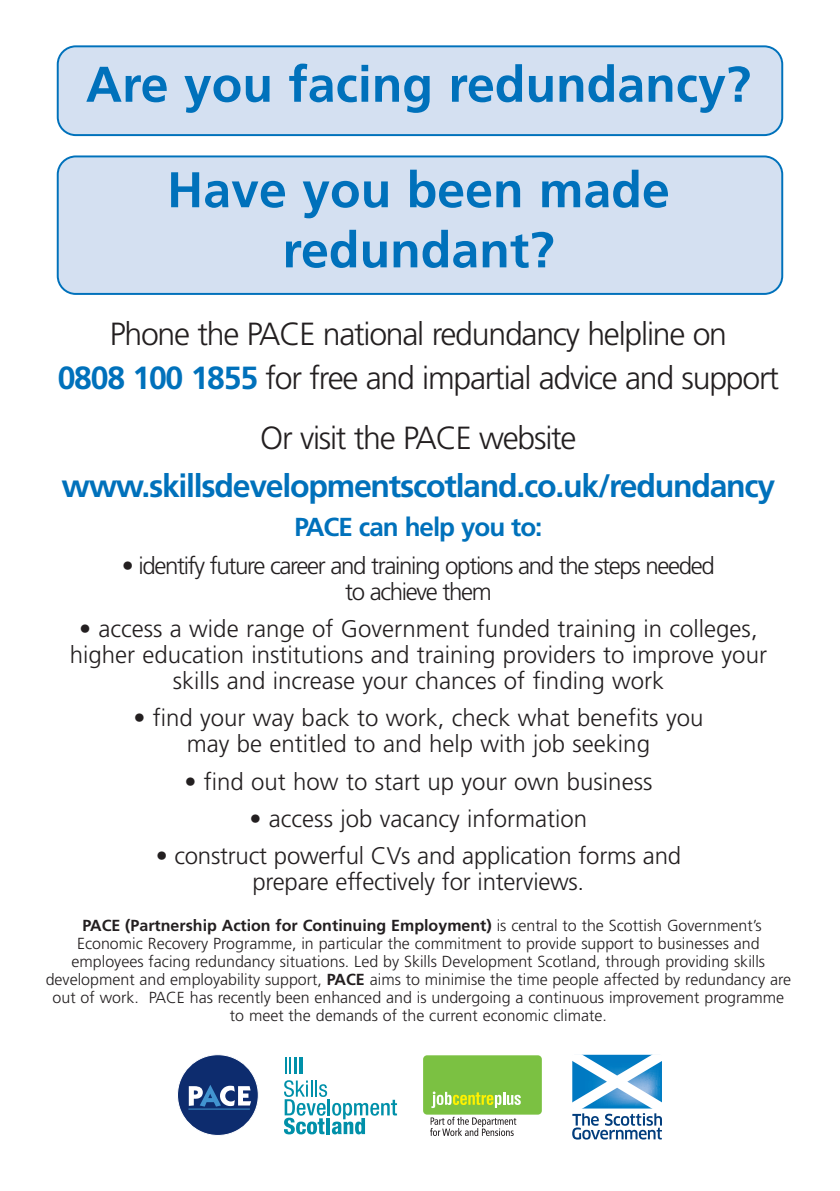
<style>
.page{position:relative;width:840px;height:1191px;background:#fff}
.page>*{position:absolute;margin:0;border:0;box-sizing:border-box;transform-origin:0 0}
.t1{font:700 50px/105.4px "Frutiger";color:#0071bb;text-align:center}
.t2{font:300 32px/44px "Frutiger";letter-spacing:-.04em;color:#231f20;text-align:center}
.t3{font:700 32px "Frutiger";letter-spacing:-.04em;color:#0071bb}
.t4{font:700 26px "Frutiger";letter-spacing:-.04em;color:#0071bb}
.t5{font:300 24px/26px "Frutiger";color:#231f20;text-align:center}
.t6{font:300 24px/26px "Frutiger";letter-spacing:-.055em;color:#231f20;text-align:center}
.t7{font:300 16px/18px "Frutiger";color:#231f20;text-align:center}
.s1{font-weight:700;color:#0071bb}
.s2{font-weight:700}
</style>
<div class="page">
<div style="left:57px;top:45px;width:725px;height:91px;background:#d4e0f1"></div>
<svg style="left:57px;top:155px;width:725px;height:140px;background:#c8daee"></svg>
<svg style="left:285px;top:1057px;width:11px;height:16px"></svg>
<svg style="left:299px;top:1057px;width:3px;height:16px"></svg>
<svg style="left:284px;top:1080px;width:113px;height:54px"></svg>
<svg style="left:572px;top:1054px;width:90px;height:85px"></svg>
<div style="left:177px;top:1054px;width:81px;height:81px;background:#0d2c6e;border-radius:50%"></div>
<div style="left:177px;top:1054px;width:81px;height:81px;border:1px solid #fff;border-radius:50%"></div>
<hr style="left:188px;top:1108px;width:62px;height:1px;background:#4194d0">
<svg style="left:189px;top:1085px;width:62px;height:21px"></svg>
<div style="left:423px;top:1055px;width:118px;height:59px;background:#7bc142;border-radius:4px"></div>
<svg style="left:431px;top:1091px;width:89px;height:17px"></svg>
<img style="left:430px;top:1116px;width:87px;height:19px">
<h1 class="t1" style="left:86px;top:36px;width:666px">Are you facing redundancy?<br>Have you been made</h1>
<h1 class="t1" style="left:282px;top:201px;width:273px">redundant?</h1>
<h2 class="t2" style="left:58px;top:315px;width:722px">Phone the PACE national redundancy helpline on<br><span class="s1">0808 100 1855</span> for free and impartial advice and support</h2>
<h2 class="t2" style="left:260px;top:418px;width:318px">Or visit the PACE website</h2>
<h2 class="t3" style="left:61px;top:473px;width:715px">www.skillsdevelopmentscotland.co.uk/redundancy</h2>
<h3 class="t4" style="left:294px;top:516px;width:249px">PACE can help you to:</h3>
<h3 class="t6" style="left:122px;top:554px;width:594px">• identify future career and training options and the steps needed to achieve them</h3>
<h3 class="t5" style="left:70px;top:617px;width:698px">• access a wide range of Government funded training in colleges, higher education institutions and training providers to improve your skills and increase your chances of finding work</h3>
<h3 class="t5" style="left:133px;top:706px;width:571px">• find your way back to work, check what benefits you may be entitled to and help with job seeking</h3>
<h3 class="t5" style="left:184px;top:770px;width:469px">• find out how to start up your own business</h3>
<h3 class="t5" style="left:249px;top:807px;width:339px">• access job vacancy information</h3>
<h3 class="t5" style="left:156px;top:845px;width:526px">• construct powerful CVs and application forms and prepare effectively for interviews.</h3>
<p class="t7" style="left:46px;top:917px;width:746px"><span class="s2">PACE (Partnership Action for Continuing Employment)</span> is central to the Scottish Government’s Economic Recovery Programme, in particular the commitment to provide support to businesses and employees facing redundancy situations. Led by Skills Development Scotland, through providing skills development and employability support, <span class="s2">PACE</span> aims to minimise the time people affected by redundancy are out of work. PACE has recently been enhanced and is undergoing a continuous improvement programme to meet the demands of the current economic climate.</p>
</div>
